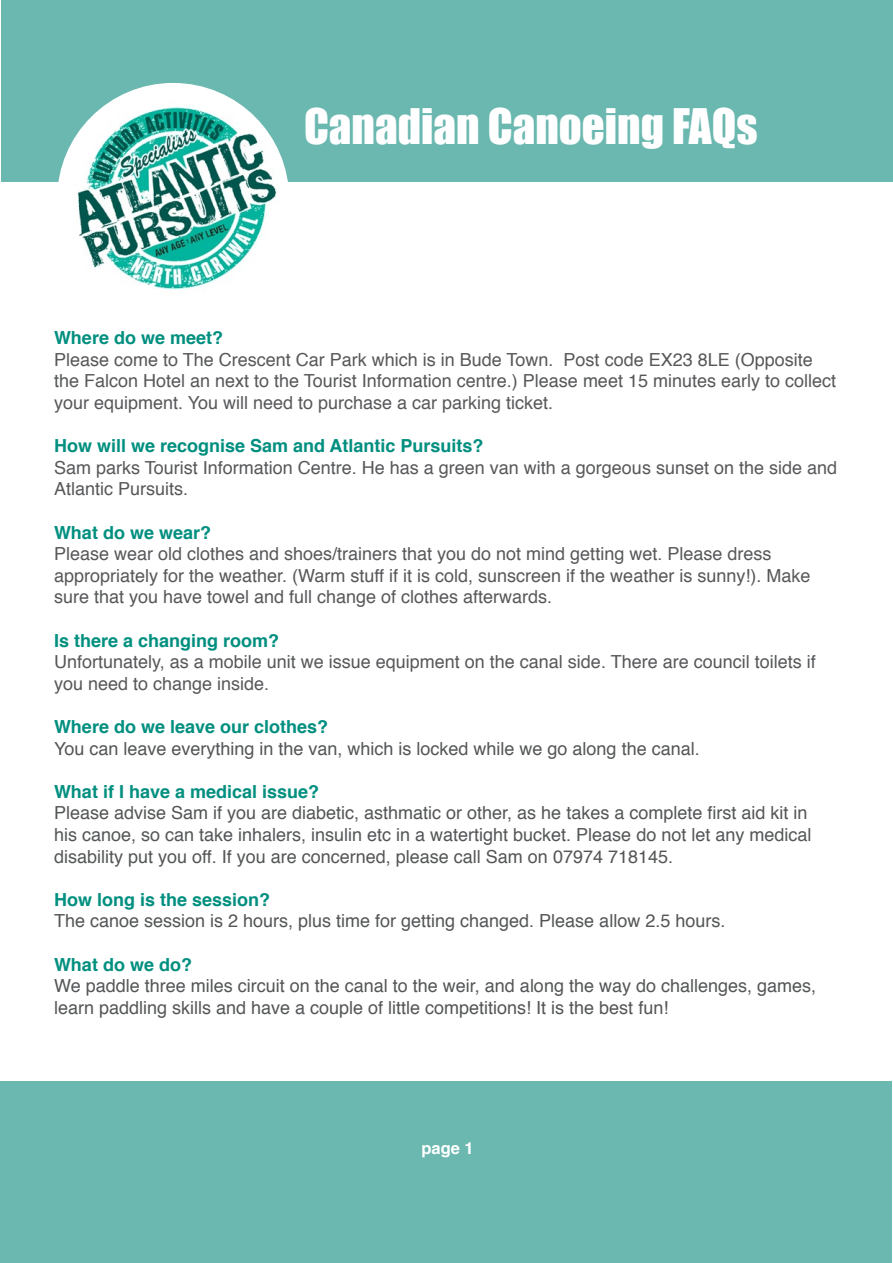
<style>
.page{position:relative;width:893px;height:1263px;background:#fff}
.page>*{position:absolute;margin:0;border:0;box-sizing:border-box;transform-origin:0 0}
.t1{font:45px "Impact";color:#fff}
.t2{font:18px/21.6px "Helvetica";color:#57585a}
.t3{font:18px/21.6px "Helvetica";color:#545557}
.t4{font:700 18px "Helvetica";color:#008f7f}
.t5{font:700 16.5px "Helvetica";color:#fff}
</style>
<div class="page">
<div style="left:1px;top:1081px;width:891px;height:181px;background:#6bb8b0"></div>
<div style="left:1px;top:0;width:892px;height:181px;background:#6bb8b0"></div>
<div style="left:57px;top:83px;width:232px;height:232px;background:#fff;border-radius:50%"></div>
<img style="left:62px;top:99px;width:223px;height:191px">
<p class="t1" style="left:304px;top:91px;width:455px">Canadian Canoeing FAQs</p>
<p class="t4" style="left:54px;top:323px;width:171px">Where do we meet?</p>
<p class="t2" style="left:54px;top:349px;width:784px">Please come to The Crescent Car Park which is in Bude Town. Post code EX23 8LE (Opposite the Falcon Hotel an next to the Tourist Information centre.) Please meet 15 minutes early to collect your equipment. You will need to purchase a car parking ticket.</p>
<p class="t4" style="left:54px;top:431px;width:431px">How will we recognise Sam and Atlantic Pursuits?</p>
<p class="t2" style="left:54px;top:457px;width:785px">Sam parks Tourist Information Centre. He has a green van with a gorgeous sunset on the side and<br>Atlantic Pursuits.</p>
<p class="t4" style="left:54px;top:518px;width:159px">What do we wear?</p>
<p class="t2" style="left:54px;top:544px;width:758px">Please wear old clothes and shoes/trainers that you do not mind getting wet. Please dress appropriately for the weather. (Warm stuff if it is cold, sunscreen if the weather is sunny!). Make sure that you have towel and full change of clothes afterwards.</p>
<p class="t4" style="left:54px;top:626px;width:227px">Is there a changing room?</p>
<p class="t2" style="left:54px;top:652px;width:763px">Unfortunately, as a mobile unit we issue equipment on the canal side. There are council toilets if you need to change inside.</p>
<p class="t4" style="left:54px;top:712px;width:276px">Where do we leave our clothes?</p>
<p class="t3" style="left:54px;top:738px;width:647px">You can leave everything in the van, which is locked while we go along the canal.</p>
<p class="t4" style="left:54px;top:777px;width:267px">What if I have a medical issue?</p>
<p class="t3" style="left:54px;top:803px;width:759px">Please advise Sam if you are diabetic, asthmatic or other, as he takes a complete first aid kit in his canoe, so can take inhalers, insulin etc in a watertight bucket. Please do not let any medical disability put you off. If you are concerned, please call Sam on 07974 718145.</p>
<p class="t4" style="left:54px;top:885px;width:218px">How long is the session?</p>
<p class="t3" style="left:54px;top:911px;width:673px">The canoe session is 2 hours, plus time for getting changed. Please allow 2.5 hours.</p>
<p class="t4" style="left:54px;top:950px;width:140px">What do we do?</p>
<p class="t3" style="left:54px;top:976px;width:764px">We paddle three miles circuit on the canal to the weir, and along the way do challenges, games, learn paddling skills and have a couple of little competitions! It is the best fun!</p>
<p class="t5" style="left:421px;top:1135px;width:54px">page 1</p>
</div>
